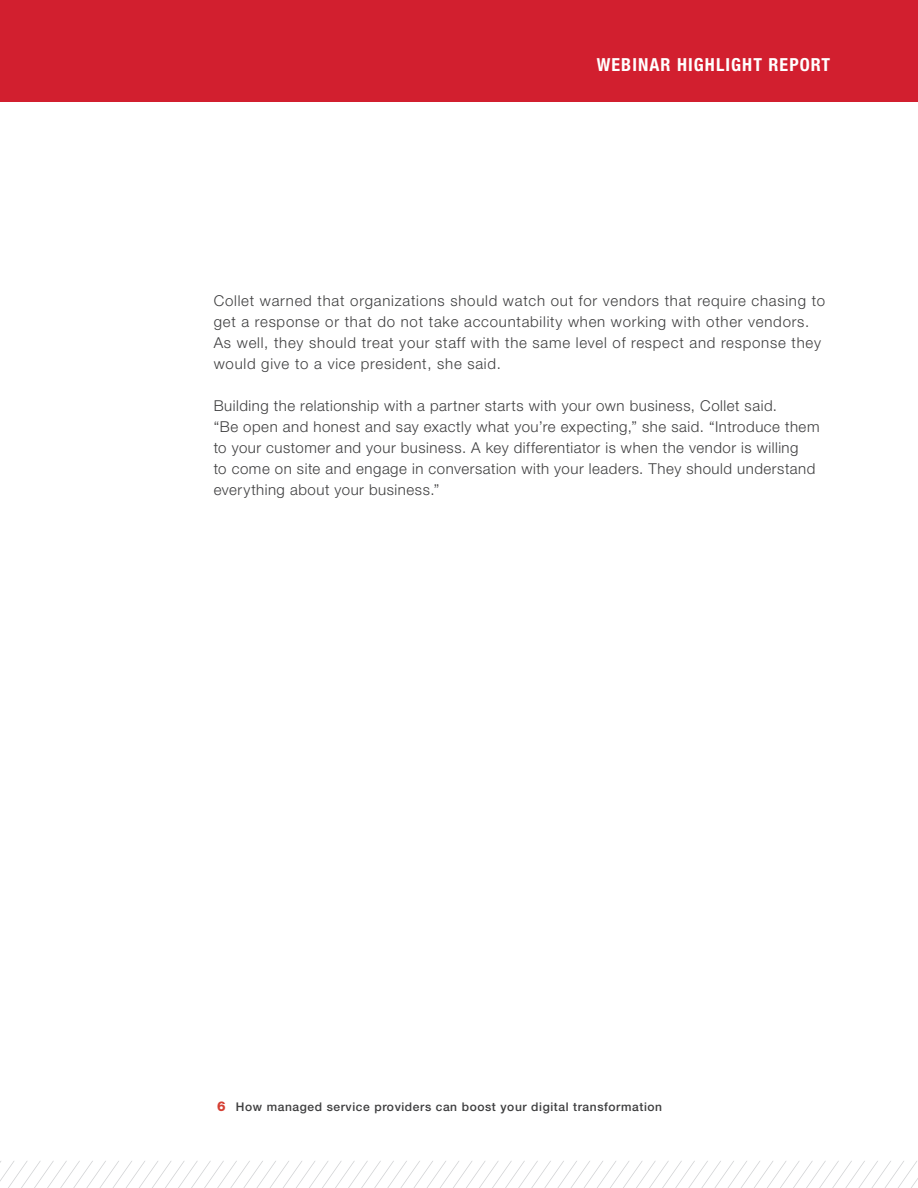
<style>
.page{position:relative;width:918px;height:1188px;background:#fff}
.page>*{position:absolute;margin:0;border:0;box-sizing:border-box;transform-origin:0 0}
.t1{font:700 condensed 18px "Helvetica Neue LT Std";letter-spacing:.06em;color:#fff}
.t2{font:300 15px/21px "Helvetica Neue LT Std";letter-spacing:.04em;color:#3e3e3f}
.t3{font:500 12px "Helvetica Neue LT Std";letter-spacing:.05em;color:#3e3e3f}
.s1{font-weight:800;font-size:13.5px;color:#d53f33}
</style>
<div class="page">
<svg style="left:0;top:1161px;width:918px;height:27px"></svg>
<div style="left:0;top:0;width:918px;height:101px;background:#d21f2f"></div>
<p class="t1" style="left:597px;top:53px;width:235px">WEBINAR HIGHLIGHT REPORT</p>
<p class="t2" style="left:214px;top:290px;width:613px">Collet warned that organizations should watch out for vendors that require chasing to get a response or that do not take accountability when working with other vendors.<br>As well, they should treat your staff with the same level of respect and response they would give to a vice president, she said.</p>
<p class="t2" style="left:214px;top:395px;width:607px">Building the relationship with a partner starts with your own business, Collet said.<br>“Be open and honest and say exactly what you’re expecting,” she said. “Introduce them to your customer and your business. A key differentiator is when the vendor is willing<br>to come on site and engage in conversation with your leaders. They should understand everything about your business.”</p>
<p class="t3" style="left:217px;top:1100px;width:446px"><span class="s1">6</span> How managed service providers can boost your digital transformation</p>
</div>
